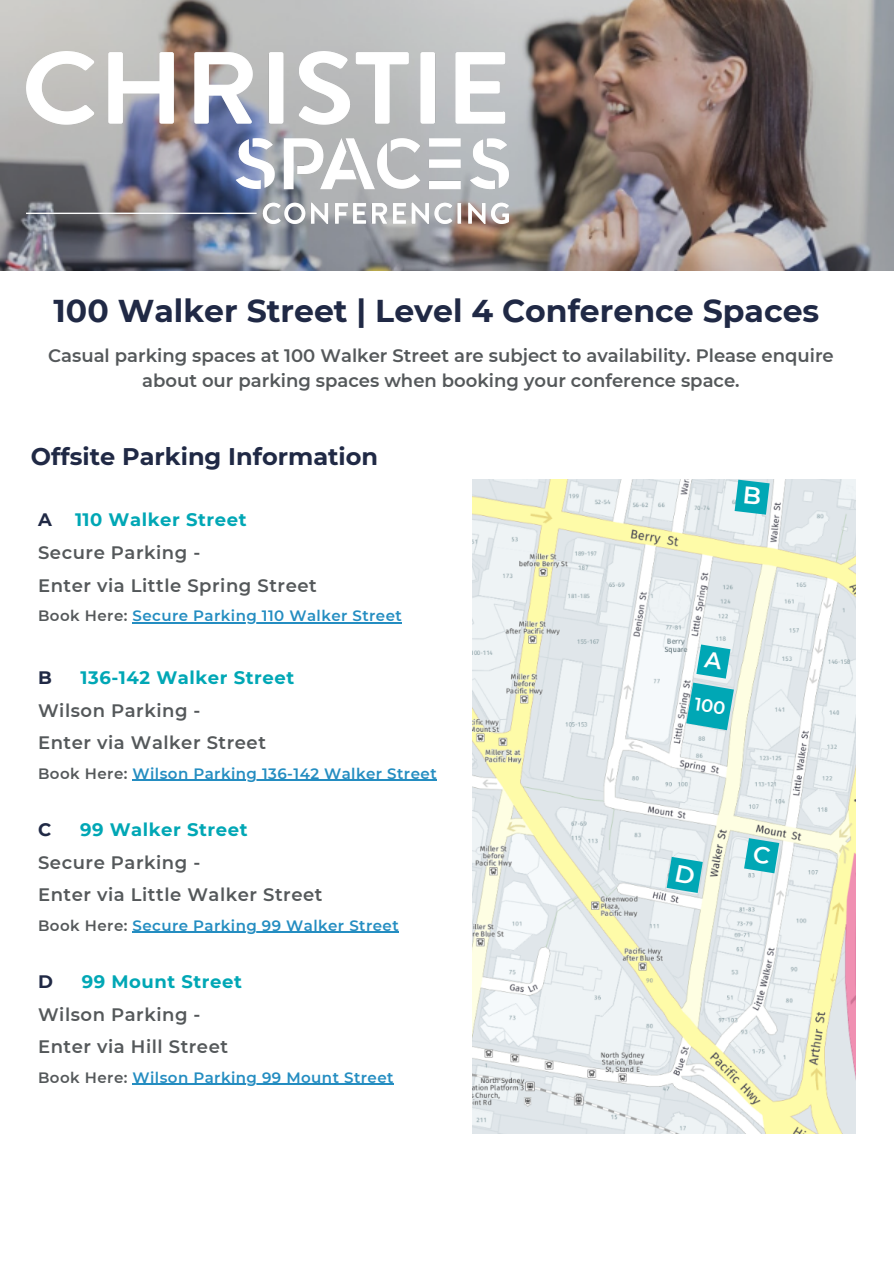
<style>
.page{position:relative;width:894px;height:1264px;background:#fff}
.page>*{position:absolute;margin:0;border:0;box-sizing:border-box;transform-origin:0 0}
.t1{font:700 31.5px "Montserrat";color:#202945}
.t2{font:700 24px "Montserrat";color:#202945}
.t3{font:600 18px "Montserrat";letter-spacing:.03em;color:#54585a}
.t4{font:600 18px/24.8px "Montserrat";color:#54585a;text-align:center}
.t5{font:700 18px "Montserrat";letter-spacing:.03em;color:#00a7b5}
.t6{font:700 18px "Montserrat";color:#202945}
.t7{font:600 15px "Montserrat";letter-spacing:.03em;color:#248dc1}
.s1{color:#54585a}
</style>
<div class="page">
<img style="left:0;top:0;width:893px;height:271px">
<hr style="left:132px;top:622px;width:270px;height:1px;background:#248dc1">
<hr style="left:132px;top:779px;width:305px;height:1px;background:#248dc1">
<hr style="left:132px;top:931px;width:267px;height:1px;background:#248dc1">
<hr style="left:132px;top:1083px;width:262px;height:1px;background:#248dc1">
<img style="left:472px;top:479px;width:383px;height:654px">
<img style="left:27px;top:52px;width:481px;height:171px">
<svg style="left:734px;top:479px;width:35px;height:35px"></svg>
<svg style="left:743px;top:838px;width:36px;height:35px"></svg>
<svg style="left:666px;top:856px;width:36px;height:37px"></svg>
<svg style="left:686px;top:644px;width:47px;height:86px"></svg>
<p class="t1" style="left:54px;top:292px;width:767px">100 Walker Street | Level 4 Conference Spaces</p>
<p class="t4" style="left:48px;top:343px;width:787px">Casual parking spaces at 100 Walker Street are subject to availability. Please enquire about our parking spaces when booking your conference space.</p>
<p class="t2" style="left:31px;top:442px;width:349px">Offsite Parking Information</p>
<p class="t6" style="left:38px;top:509px;width:15px">A</p>
<p class="t5" style="left:75px;top:509px;width:173px">110 Walker Street</p>
<p class="t3" style="left:38px;top:541px;width:164px">Secure Parking -</p>
<p class="t3" style="left:38px;top:574px;width:280px">Enter via Little Spring Street</p>
<p class="t7" style="left:38px;top:606px;width:365px"><span class="s1">Book Here:</span> Secure Parking 110 Walker Street</p>
<p class="t6" style="left:38px;top:666px;width:15px">B</p>
<p class="t5" style="left:81px;top:666px;width:215px">136-142 Walker Street</p>
<p class="t3" style="left:38px;top:699px;width:164px">Wilson Parking -</p>
<p class="t3" style="left:38px;top:731px;width:229px">Enter via Walker Street</p>
<p class="t7" style="left:38px;top:764px;width:400px"><span class="s1">Book Here:</span> Wilson Parking 136-142 Walker Street</p>
<p class="t6" style="left:38px;top:818px;width:15px">C</p>
<p class="t5" style="left:80px;top:818px;width:169px">99 Walker Street</p>
<p class="t3" style="left:38px;top:851px;width:164px">Secure Parking -</p>
<p class="t3" style="left:38px;top:883px;width:286px">Enter via Little Walker Street</p>
<p class="t7" style="left:38px;top:916px;width:362px"><span class="s1">Book Here:</span> Secure Parking 99 Walker Street</p>
<p class="t6" style="left:38px;top:970px;width:16px">D</p>
<p class="t5" style="left:82px;top:970px;width:162px">99 Mount Street</p>
<p class="t3" style="left:38px;top:1003px;width:164px">Wilson Parking -</p>
<p class="t3" style="left:38px;top:1035px;width:191px">Enter via Hill Street</p>
<p class="t7" style="left:38px;top:1068px;width:357px"><span class="s1">Book Here:</span> Wilson Parking 99 Mount Street</p>
</div>
